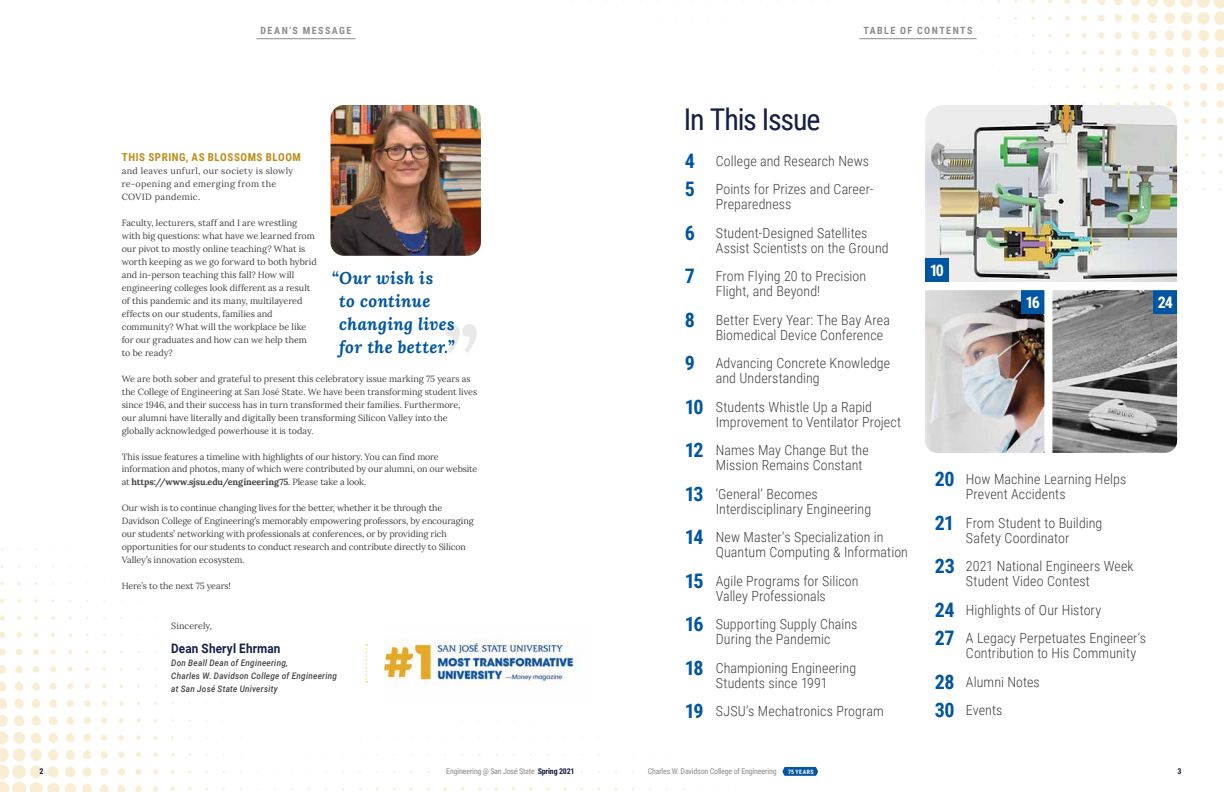
<style>
.page{position:relative;width:1224px;height:792px;background:#fff}
.page>*{position:absolute;margin:0;border:0;box-sizing:border-box;transform-origin:0 0}
.t1{font:30px "Roboto Condensed";letter-spacing:-.04em;color:#151f47}
.t2{font:italic 700 17px/23px "Lora";letter-spacing:.02em;color:#0056a2}
.t3{font:700 16px "Roboto Condensed";color:#fff}
.t4{font:300 14px/28.5px "Roboto Condensed";letter-spacing:.005em;color:#414042}
.t5{font:700 13px "Roboto";letter-spacing:.01em;color:#151f47;scale:.9 1}
.t6{font:700 11px "Roboto Condensed";letter-spacing:.05em;color:#bd8c1b}
.t7{font:700 10px "Roboto Condensed";letter-spacing:.15em;color:#8a8c8e}
.t8{font:9px/13px "Lora";letter-spacing:-.005em;color:#414042}
.t9{font:italic 500 9px/13px "Roboto";letter-spacing:.035em;color:#414042;scale:.9 1}
.t10{font:9px/13px "Lora";letter-spacing:.03em;color:#414042}
.t11{font:8px "Roboto Condensed";letter-spacing:-.02em;color:#8a8c8e}
.t12{font:700 8px "Roboto Condensed";color:#151f47}
.t13{font:700 6px "Roboto Condensed";letter-spacing:.07em;color:#fff}
.s1{font-weight:700}
.s2{font-weight:700;font-size:20px;color:#0056a2}
.s3{font-weight:700;color:#151f47}
</style>
<div class="page">
<svg style="left:0;top:548px;width:736px;height:244px"></svg>
<svg style="left:572px;top:0;width:652px;height:191px"></svg>
<img style="left:1052px;top:290px;width:125px;height:163px">
<img style="left:925px;top:290px;width:119px;height:163px">
<img style="left:925px;top:105px;width:252px;height:177px">
<img style="left:331px;top:105px;width:150px;height:151px">
<hr style="left:256px;top:38px;width:100px;height:1px;background:#8a8c8e">
<hr style="left:859px;top:38px;width:118px;height:1px;background:#8a8c8e">
<div style="left:1154px;top:290px;width:23px;height:24px;background:#0056a2"></div>
<div style="left:1021px;top:290px;width:23px;height:24px;background:#0056a2"></div>
<div style="left:925px;top:259px;width:24px;height:23px;background:#0056a2"></div>
<svg style="left:445px;top:324px;width:32px;height:29px"></svg>
<img style="left:385px;top:627px;width:207px;height:71px">
<svg style="left:366px;top:644px;width:1px;height:39px"></svg>
<svg style="left:782px;top:767px;width:36px;height:9px"></svg>
<p class="t7" style="left:261px;top:23px;width:92px">DEAN’S MESSAGE</p>
<p class="t7" style="left:863px;top:23px;width:111px">TABLE OF CONTENTS</p>
<p class="t6" style="left:122px;top:149px;width:180px">THIS SPRING, AS BLOSSOMS BLOOM</p>
<p class="t10" style="left:122px;top:163px;width:173px">and leaves unfurl, our society is slowly re-opening and emerging from the<br>COVID pandemic.</p>
<p class="t8" style="left:122px;top:215px;width:197px">Faculty, lecturers, staff and I are wrestling with big questions: what have we learned from our pivot to mostly online teaching? What is worth keeping as we go forward to both hybrid and in-person teaching this fall? How will engineering colleges look different as a result of this pandemic and its many, multilayered effects on our students, families and community? What will the workplace be like for our graduates and how can we help them to be ready?</p>
<p class="t8" style="left:122px;top:371px;width:357px">We are both sober and grateful to present this celebratory issue marking 75 years as the College of Engineering at San José State. We have been transforming student lives since 1946, and their success has in turn transformed their families. Furthermore, our alumni have literally and digitally been transforming Silicon Valley into the globally acknowledged powerhouse it is today.</p>
<p class="t8" style="left:122px;top:449px;width:357px">This issue features a timeline with highlights of our history. You can find more information and photos, many of which were contributed by our alumni, on our website at <span class="s1">https://www.sjsu.edu/engineering75</span>. Please take a look.</p>
<p class="t8" style="left:122px;top:501px;width:354px">Our wish is to continue changing lives for the better, whether it be through the Davidson College of Engineering’s memorably empowering professors, by encouraging our students’ networking with professionals at conferences, or by providing rich opportunities for our students to conduct research and contribute directly to Silicon Valley’s innovation ecosystem.</p>
<p class="t8" style="left:122px;top:579px;width:111px">Here’s to the next 75 years!</p>
<p class="t8" style="left:171px;top:619px;width:42px">Sincerely,</p>
<h3 class="t5" style="left:171px;top:640px;width:123px">Dean Sheryl Ehrman</h3>
<p class="t9" style="left:171px;top:656px;width:186px">Don Beall Dean of Engineering,<br>Charles W. Davidson College of Engineering at San José State University</p>
<h2 class="t2" style="left:339px;top:266px;width:117px;text-indent:-7px">“Our wish is<br>to continue changing lives for the better.”</h2>
<h1 class="t1" style="left:684px;top:99px;width:138px">In This Issue</h1>
<h3 class="t4" style="left:685px;top:146px;width:190px"><span class="s2">4</span> College and Research News<br><span class="s2">5</span> Points for Prizes and Career-</h3>
<h3 class="t4" style="left:685px;top:189px;width:184px;text-indent:31px">Preparedness<br><span class="s2">6</span> Student-Designed Satellites</h3>
<h3 class="t4" style="left:685px;top:233px;width:205px;text-indent:31px">Assist Scientists on the Ground<br><span class="s2">7</span> From Flying 20 to Precision</h3>
<h3 class="t4" style="left:685px;top:276px;width:207px;text-indent:31px">Flight, and Beyond!<br><span class="s2">8</span> Better Every Year: The Bay Area</h3>
<h3 class="t4" style="left:685px;top:320px;width:207px;text-indent:31px">Biomedical Device Conference<br><span class="s2">9</span> Advancing Concrete Knowledge</h3>
<h3 class="t4" style="left:685px;top:363px;width:189px;text-indent:31px">and Understanding<br><span class="s2">10</span> Students Whistle Up a Rapid</h3>
<h3 class="t4" style="left:685px;top:407px;width:218px;text-indent:31px">Improvement to Ventilator Project<br><span class="s2">12</span> Names May Change But the</h3>
<h3 class="t4" style="left:685px;top:450px;width:179px;text-indent:31px">Mission Remains Constant<br><span class="s2">13</span> ‘General’ Becomes</h3>
<h3 class="t4" style="left:685px;top:494px;width:200px;text-indent:31px">Interdisciplinary Engineering<br><span class="s2">14</span> New Master's Specialization in</h3>
<h3 class="t4" style="left:685px;top:537px;width:225px;text-indent:31px">Quantum Computing &amp; Information<br><span class="s2">15</span> Agile Programs for Silicon</h3>
<h3 class="t4" style="left:685px;top:581px;width:174px;text-align:center">Valley Professionals<br><span class="s2">16</span> Supporting Supply Chains</h3>
<h3 class="t4" style="left:685px;top:624px;width:173px;text-align:center">During the Pandemic<br><span class="s2">18</span> Championing Engineering</h3>
<h3 class="t4" style="left:685px;top:668px;width:201px;text-indent:31px">Students since 1991<br><span class="s2">19</span> SJSU’s Mechatronics Program</h3>
<h3 class="t3" style="left:930px;top:259px;width:16px">10</h3>
<h3 class="t3" style="left:1026px;top:291px;width:16px">16</h3>
<h3 class="t3" style="left:1158px;top:291px;width:16px">24</h3>
<h3 class="t4" style="left:966px;top:471px;width:162px;line-height:15px;text-indent:-31px"><span class="s2">20</span> How Machine Learning Helps<br>Prevent Accidents</h3>
<h3 class="t4" style="left:935px;top:515px;width:169px;line-height:15px;text-align:center"><span class="s2">21</span> From Student to Building<br>Safety Coordinator</h3>
<h3 class="t4" style="left:966px;top:558px;width:169px;line-height:15px;text-indent:-31px"><span class="s2">23</span> 2021 National Engineers Week<br>Student Video Contest</h3>
<h3 class="t4" style="left:935px;top:595px;width:213px"><span class="s2">24</span> Highlights of Our History<br><span class="s2">27</span> A Legacy Perpetuates Engineer’s</h3>
<h3 class="t4" style="left:935px;top:639px;width:203px;text-indent:31px">Contribution to His Community<br><span class="s2">28</span> Alumni Notes<br><span class="s2">30</span> Events</h3>
<p class="t12" style="left:40px;top:765px;width:6px">2</p>
<p class="t11" style="left:446px;top:765px;width:130px">Engineering @ San José State <span class="s3">Spring 2021</span></p>
<p class="t11" style="left:648px;top:765px;width:130px">Charles W. Davidson College of Engineering</p>
<p class="t13" style="left:788px;top:767px;width:27px">75 YEARS</p>
<p class="t12" style="left:1178px;top:765px;width:6px">3</p>
</div>
